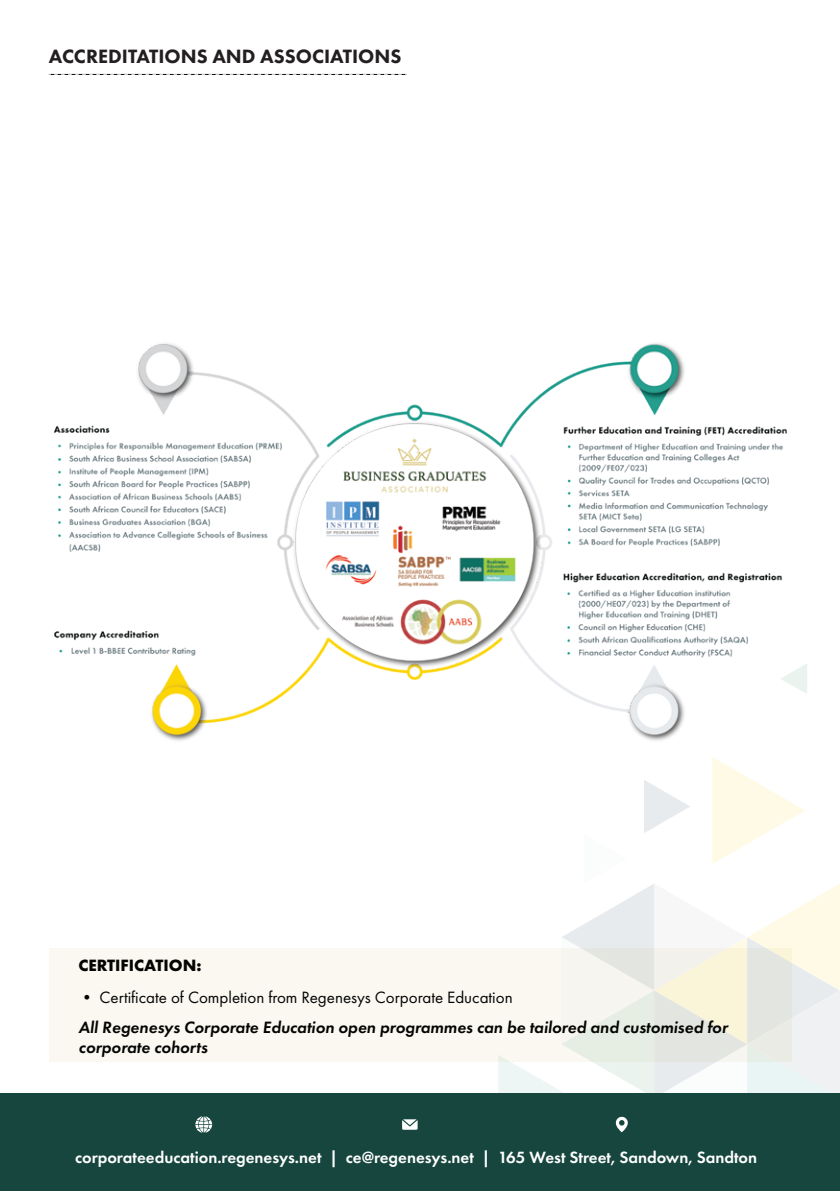
<style>
.page{position:relative;width:840px;height:1191px;background:#fff}
.page>*{position:absolute;margin:0;border:0;box-sizing:border-box;transform-origin:0 0}
.t1{font:800 20px "Futura PT";color:#231f20}
.t2{font:italic 600 17px/30px "Futura PT";color:#040503}
.t3{font:700 17px "Futura PT";color:#040503}
.t4{font:600 16.8px "Futura PT";color:#fff}
.s1{font-style:normal}
.s2{font-weight:400;font-style:normal}
</style>
<div class="page">
<div style="left:49px;top:948px;width:742px;height:113px;background:#faf8f1"></div>
<svg style="left:786px;top:664px;width:20px;height:29px"></svg>
<div style="left:0;top:1093px;width:839px;height:98px;background:#16463d"></div>
<svg style="left:492px;top:757px;width:347px;height:376px"></svg>
<svg style="left:402px;top:1119px;width:15px;height:10px"></svg>
<svg style="left:195px;top:1116px;width:17px;height:16px"></svg>
<img style="left:54px;top:343px;width:732px;height:398px">
<svg style="left:49px;top:74px;width:357px;height:1px"></svg>
<p class="t1" style="left:49px;top:44px;width:354px">ACCREDITATIONS AND ASSOCIATIONS</p>
<p class="t3" style="left:78px;top:954px;width:125px">CERTIFICATION:</p>
<p class="t2" style="left:78px;top:981px;width:650px"><span class="s1">•</span> <span class="s2">Certificate of Completion from Regenesys Corporate Education<br></span>All Regenesys Corporate Education open programmes can be tailored and customised for</p>
<p class="t2" style="left:78px;top:1032px;width:130px">corporate cohorts</p>
<p class="t4" style="left:75px;top:1147px;width:683px">corporateeducation.regenesys.net | ce@regenesys.net | 165 West Street, Sandown, Sandton</p>
</div>
